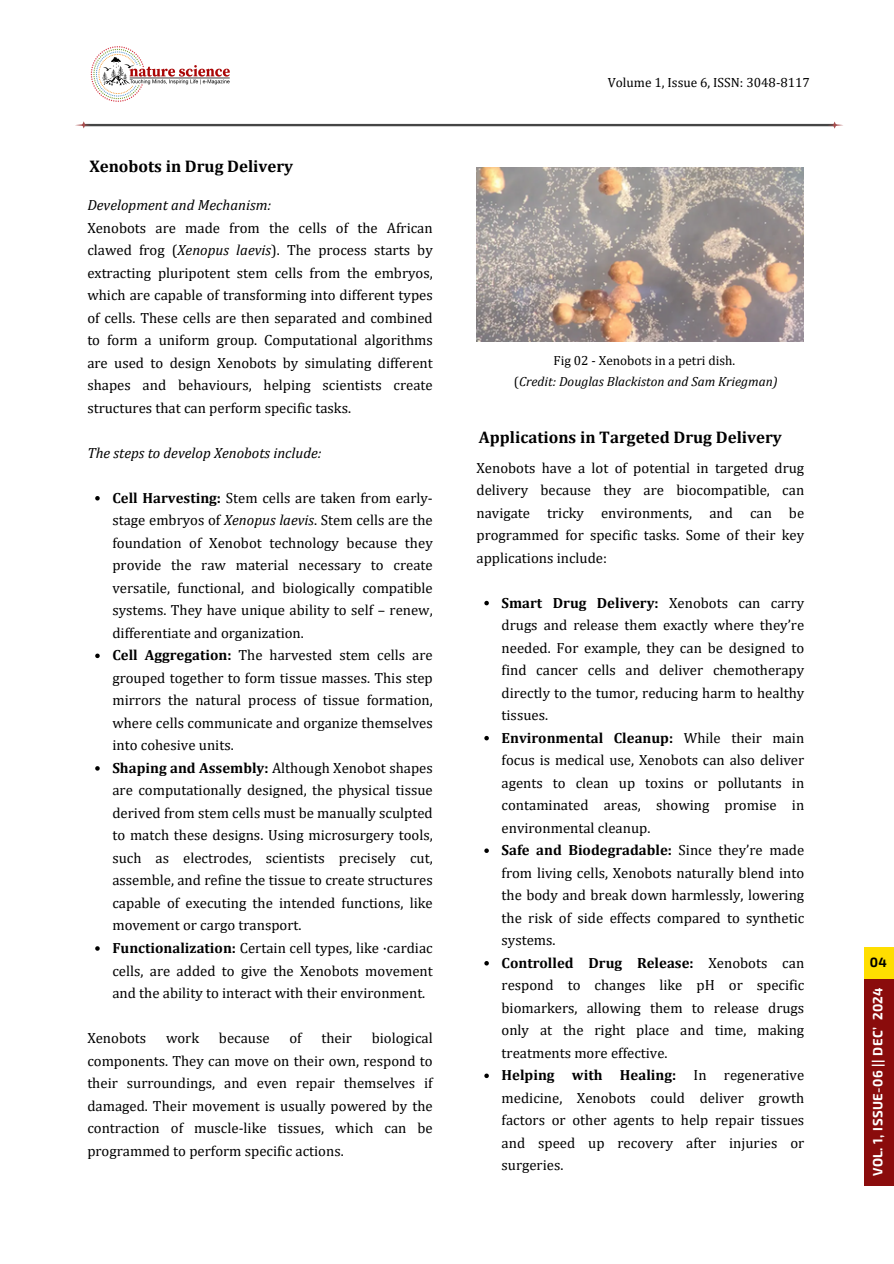
<style>
.page{position:relative;width:894px;height:1264px;background:#fff}
.page>*{position:absolute;margin:0;border:0;box-sizing:border-box;transform-origin:0 0}
.t1{font:700 16.8px "Cambria";color:#000}
.t2{font:14.7px/22.5px "Cambria";color:#000;text-align:justify}
.t3{font:italic 14.7px "Cambria";color:#000}
.t4{font:13.35px "Cambria";color:#000}
.t5{font:italic 13.2px "Cambria";color:#000}
.t6{font:13.2px "Cambria";color:#000}
.t7{font:700 13.2px "Exo 2";letter-spacing:.03em;color:#fff}
.t8{font:700 13.2px "Exo 2";color:#000}
.s1{font-style:italic}
.s2{font-weight:700}
.s3{font-style:normal}
</style>
<div class="page">
<svg style="left:75px;top:121px;width:768px;height:8px"></svg>
<img style="left:90px;top:46px;width:140px;height:56px">
<img style="left:476px;top:167px;width:327px;height:175px">
<svg style="left:95px;top:496px;width:5px;height:4px"></svg>
<svg style="left:95px;top:653px;width:5px;height:5px"></svg>
<svg style="left:95px;top:766px;width:5px;height:4px"></svg>
<svg style="left:95px;top:946px;width:5px;height:4px"></svg>
<svg style="left:484px;top:601px;width:4px;height:4px"></svg>
<svg style="left:484px;top:736px;width:4px;height:4px"></svg>
<svg style="left:484px;top:848px;width:4px;height:5px"></svg>
<svg style="left:484px;top:961px;width:4px;height:4px"></svg>
<svg style="left:484px;top:1073px;width:4px;height:5px"></svg>
<div style="left:863px;top:977px;width:30px;height:208px;background:#8a0c0c"></div>
<div style="left:863px;top:947px;width:30px;height:31px;background:#ffde00"></div>
<h1 class="t1" style="left:89px;top:156px;width:205px">Xenobots in Drug Delivery</h1>
<h2 class="t2" style="left:87px;top:193px;width:347px;text-align:left"><span class="s1">Development and Mechanism:<br></span>Xenobots are made from the cells of the African clawed frog (<span class="s1">Xenopus laevis</span>). The process starts by extracting pluripotent stem cells from the embryos, which are capable of transforming into different types of cells. These cells are then separated and combined to form a uniform group. Computational algorithms are used to design Xenobots by simulating different shapes and behaviours, helping scientists create structures that can perform specific tasks.</h2>
<p class="t3" style="left:87px;top:444px;width:236px">The steps to develop Xenobots include:</p>
<h1 class="t2" style="left:112px;top:486px;width:322px"><span class="s2">Cell Harvesting:</span> Stem cells are taken from early&shy;stage embryos of <span class="s1">Xenopus laevis</span>. Stem cells are the foundation of Xenobot technology because they provide the raw material necessary to create versatile, functional, and biologically compatible systems. They have unique ability to self – renew, differentiate and organization.</h1>
<h2 class="t2" style="left:112px;top:643px;width:322px"><span class="s2">Cell Aggregation:</span> The harvested stem cells are grouped together to form tissue masses. This step mirrors the natural process of tissue formation, where cells communicate and organize themselves into cohesive units.</h2>
<h2 class="t2" style="left:112px;top:756px;width:322px"><span class="s2">Shaping and Assembly:</span> Although Xenobot shapes are computationally designed, the physical tissue derived from stem cells must be manually sculpted to match these designs. Using microsurgery tools, such as electrodes, scientists precisely cut, assemble, and refine the tissue to create structures capable of executing the intended functions, like movement or cargo transport.</h2>
<p class="t2" style="left:112px;top:936px;width:322px"><span class="s2">Functionalization:</span> Certain cell types, like ·cardiac cells, are added to give the Xenobots movement and the ability to interact with their environment.</p>
<p class="t2" style="left:87px;top:1026px;width:60px">Xenobots</p>
<p class="t2" style="left:166px;top:1026px;width:35px">work</p>
<p class="t2" style="left:219px;top:1026px;width:52px">because</p>
<p class="t2" style="left:289px;top:1026px;width:14px">of</p>
<p class="t2" style="left:321px;top:1026px;width:32px">their</p>
<p class="t2" style="left:87px;top:1026px;width:347px;text-indent:284px">biological components. They can move on their own, respond to their surroundings, and even repair themselves if damaged. Their movement is usually powered by the contraction of muscle-like tissues, which can be programmed to perform specific actions.</p>
<p class="t4" style="left:607px;top:74px;width:204px">Volume 1, Issue 6, ISSN: 3048-8117</p>
<h2 class="t6" style="left:553px;top:352px;width:183px">Fig 02 - Xenobots in a petri dish.</h2>
<p class="t5" style="left:514px;top:373px;width:265px"><span class="s3">(</span>Credit: Douglas Blackiston and Sam Kriegman)</p>
<p class="t1" style="left:478px;top:427px;width:304px">Applications in Targeted Drug Delivery</p>
<p class="t2" style="left:476px;top:456px;width:329px">Xenobots have a lot of potential in targeted drug delivery because they are biocompatible, can navigate tricky environments, and can be programmed for specific tasks. Some of their key applications include:</p>
<p class="t2" style="left:501px;top:591px;width:304px"><span class="s2">Smart Drug Delivery:</span> Xenobots can carry drugs and release them exactly where they’re needed. For example, they can be designed to find cancer cells and deliver chemotherapy directly to the tumor, reducing harm to healthy tissues.</p>
<h2 class="t2" style="left:501px;top:726px;width:304px"><span class="s2">Environmental Cleanup:</span> While their main focus is medical use, Xenobots can also deliver agents to clean up toxins or pollutants in contaminated areas, showing promise in environmental cleanup.</h2>
<p class="t2" style="left:501px;top:838px;width:304px"><span class="s2">Safe and Biodegradable:</span> Since they’re made from living cells, Xenobots naturally blend into the body and break down harmlessly, lowering the risk of side effects compared to synthetic systems.</p>
<p class="t2" style="left:501px;top:951px;width:304px"><span class="s2">Controlled Drug Release:</span> Xenobots can respond to changes like pH or specific biomarkers, allowing them to release drugs only at the right place and time, making treatments more effective.</p>
<p class="t2" style="left:501px;top:1063px;width:304px"><span class="s2">Helping with Healing:</span> In regenerative medicine, Xenobots could deliver growth factors or other agents to help repair tissues and speed up recovery after injuries or surgeries.</p>
<p class="t8" style="left:869px;top:953px;width:19px">04</p>
<p class="t7" style="left:868px;top:1176px;width:190px;rotate:-90deg">VOL. 1, ISSUE-06 || DEC’ 2024</p>
</div>
